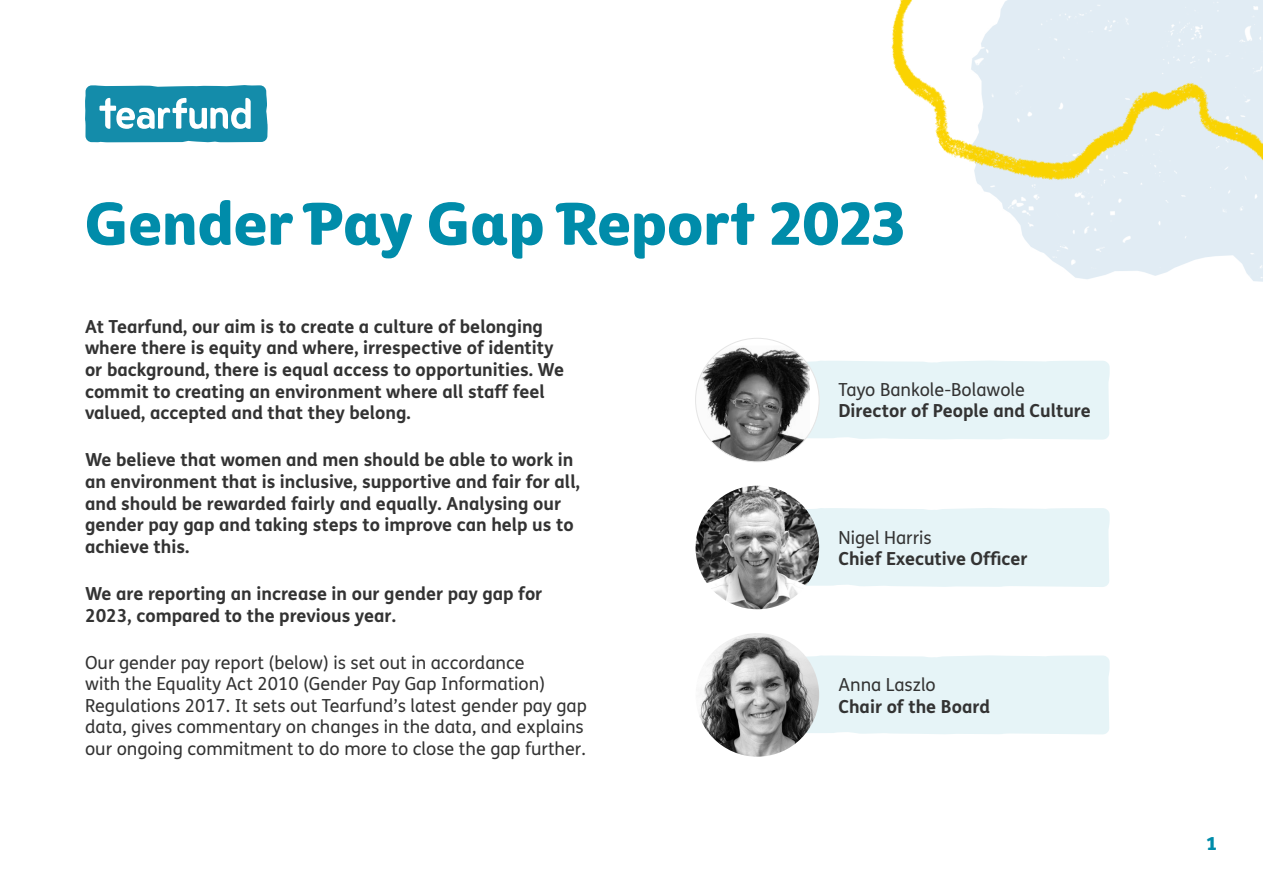
<style>
.page{position:relative;width:1263px;height:893px;background:#fff}
.page>*{position:absolute;margin:0;border:0;box-sizing:border-box;transform-origin:0 0}
.t1{font:58.5px "Tearfund Sans";color:#008caa}
.t2{font:700 18px/21.6px "FS Me";color:#333}
.t3{font:18px/21.6px "FS Me";color:#333}
.t4{font:18px "Tearfund Sans";color:#008caa}
.s1{font-weight:400}
</style>
<div class="page">
<div style="left:810px;top:361px;width:36px;height:77px;background:#e6f4f7"></div>
<div style="left:805px;top:508px;width:102px;height:78px;background:#e6f4f7"></div>
<div style="left:695px;top:338px;width:124px;height:124px;background:#fff;border-radius:50%"></div>
<img style="left:697px;top:346px;width:113px;height:116px">
<div style="left:806px;top:655px;width:101px;height:79px;background:#e6f4f7"></div>
<img style="left:695px;top:486px;width:124px;height:123px;border-radius:62px">
<img style="left:695px;top:633px;width:124px;height:124px;border-radius:62px">
<svg style="left:85px;top:85px;width:183px;height:57px"></svg>
<img style="left:846px;top:0;width:417px;height:528px">
<p class="t1" style="left:85px;top:170px;width:821px">Gender Pay Gap Report 2023</p>
<p class="t2" style="left:85px;top:315px;width:481px">At Tearfund, our aim is to create a culture of belonging where there is equity and where, irrespective of identity or background, there is equal access to opportunities. We commit to creating an environment where all staff feel valued, accepted and that they belong.</p>
<p class="t2" style="left:85px;top:448px;width:496px">We believe that women and men should be able to work in an environment that is inclusive, supportive and fair for all, and should be rewarded fairly and equally. Analysing our gender pay gap and taking steps to improve can help us to achieve this.</p>
<p class="t2" style="left:85px;top:582px;width:459px">We are reporting an increase in our gender pay gap for<br>2023, compared to the previous year.</p>
<p class="t3" style="left:85px;top:651px;width:503px">Our gender pay report (below) is set out in accordance<br>with the Equality Act 2010 (Gender Pay Gap Information)<br>Regulations 2017. It sets out Tearfund’s latest gender pay gap data, gives commentary on changes in the data, and explains our ongoing commitment to do more to close the gap further.</p>
<p class="t2" style="left:838px;top:378px;width:254px"><span class="s1">Tayo Bankole-Bolawole<br></span>Director of People and Culture</p>
<p class="t2" style="left:838px;top:526px;width:191px"><span class="s1">Nigel Harris<br></span>Chief Executive Officer</p>
<p class="t2" style="left:838px;top:673px;width:153px"><span class="s1">Anna Laszlo<br></span>Chair of the Board</p>
<p class="t4" style="left:1207px;top:827px;width:11px">1</p>
</div>
